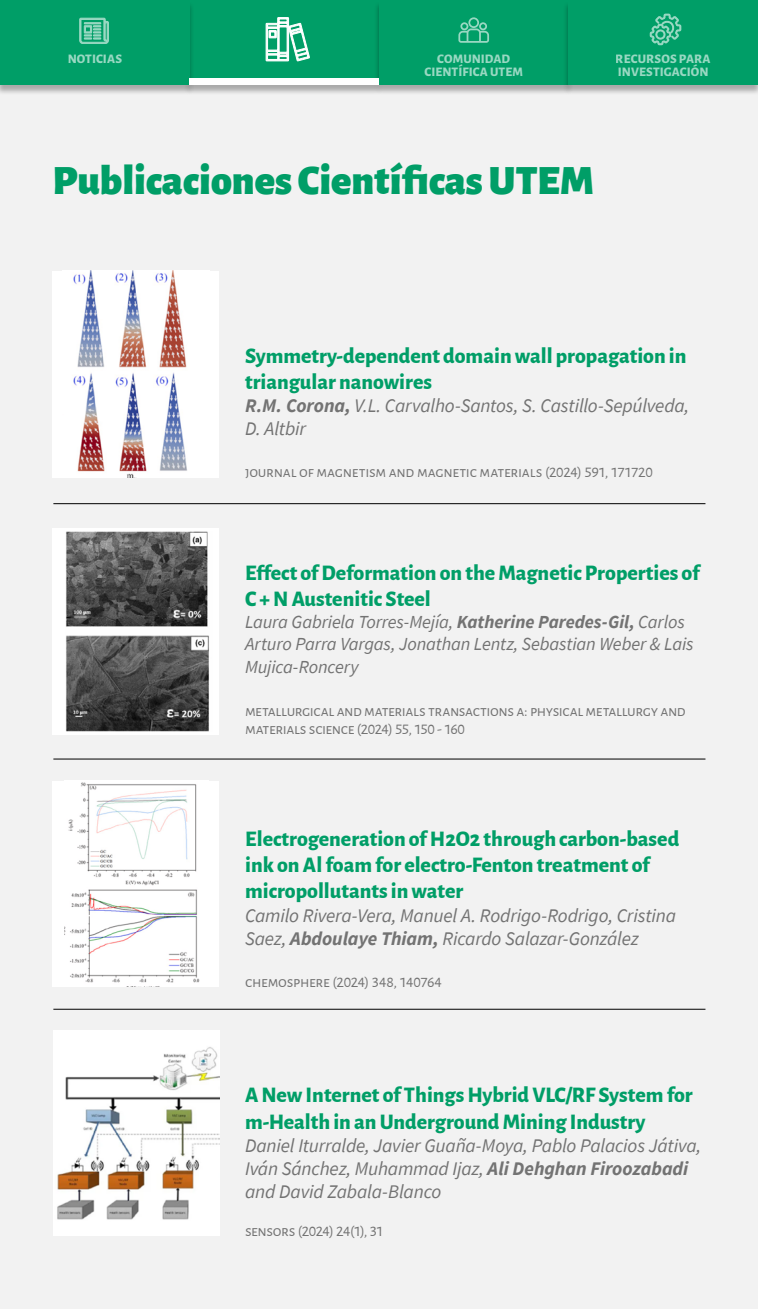
<style>
.page{position:relative;width:758px;height:1309px;background:#fff}
.page>*{position:absolute;margin:0;border:0;box-sizing:border-box;transform-origin:0 0}
.t1{font:900 42px "Alegreya Sans";color:#009e67}
.t2{font:800 21.88px/26.2px "Alegreya Sans";color:#009e67}
.t3{font:italic 19.25px/23.1px "Source Sans Pro";letter-spacing:-.01em;color:#737373}
.t4{font:italic 18.38px/22.6px "Source Sans Pro";letter-spacing:-.01em;color:#737373}
.t5{font:15.75px/18.9px "Alegreya Sans SC";letter-spacing:-.025em;color:#737373}
.t6{font:800 13.12px/13.1px "Alegreya Sans SC";letter-spacing:.005em;color:#fff;text-align:center}
.s1{font-weight:700}
</style>
<div class="page">
<div style="left:0;top:27px;width:758px;height:1281px;background:#f2f2f2"></div>
<div style="left:52px;top:528px;width:167px;height:206px;background:#fff"></div>
<img style="left:66px;top:531px;width:143px;height:201px">
<div style="left:52px;top:780px;width:167px;height:206px;background:#fff"></div>
<img style="left:65px;top:782px;width:135px;height:201px">
<div style="left:53px;top:1029px;width:167px;height:206px;background:#fff"></div>
<img style="left:57px;top:1047px;width:163px;height:173px">
<div style="left:52px;top:271px;width:167px;height:206px;background:#fff"></div>
<img style="left:73px;top:271px;width:114px;height:206px">
<div style="left:184px;top:1px;width:200px;height:94px;background:#000;opacity:.3"></div>
<div style="left:189px;top:0;width:190px;height:84px;background:#009e67"></div>
<div style="left:374px;top:1px;width:199px;height:94px;background:#000;opacity:.3"></div>
<div style="left:379px;top:0;width:189px;height:84px;background:#009e67"></div>
<div style="left:563px;top:1px;width:195px;height:94px;background:#000;opacity:.3"></div>
<div style="left:568px;top:0;width:189px;height:84px;background:#009e67"></div>
<div style="left:0;top:1px;width:195px;height:94px;background:#000;opacity:.3"></div>
<div style="left:0;top:0;width:189px;height:84px;background:#009e67"></div>
<svg style="left:79px;top:18px;width:30px;height:26px"></svg>
<svg style="left:458px;top:17px;width:31px;height:26px"></svg>
<div style="left:189px;top:78px;width:190px;height:7px;background:#fff"></div>
<svg style="left:266px;top:17px;width:44px;height:44px"></svg>
<svg style="left:649px;top:13px;width:33px;height:33px"></svg>
<hr style="left:53px;top:503px;width:652px;height:1px;background:#000">
<hr style="left:53px;top:758px;width:652px;height:1px;background:#000">
<hr style="left:53px;top:1008px;width:652px;height:1px;background:#000">
<p class="t6" style="left:67px;top:52px;width:56px">NOTICIAS</p>
<p class="t6" style="left:424px;top:51px;width:100px">COMUNIDAD<br>CIENTÍFICA UTEM</p>
<p class="t6" style="left:616px;top:51px;width:96px;text-align:left">RECURSOS PARA<br>INVESTIGACIÓN</p>
<h1 class="t1" style="left:52px;top:147px;width:543px">Publicaciones Científicas UTEM</h1>
<p class="t2" style="left:245px;top:341px;width:443px">Symmetry-dependent domain wall propagation in triangular nanowires</p>
<p class="t3" style="left:245px;top:394px;width:446px"><span class="s1">R.M. Corona,</span> V.L. Carvalho-Santos, S. Castillo-Sepúlveda,<br>D. Altbir</p>
<p class="t5" style="left:245px;top:462px;width:409px">journal of magnetism and magnetic materials (2024) 591, 171720</p>
<p class="t2" style="left:245px;top:558px;width:456px">Effect of Deformation on the Magnetic Properties of<br>C + N Austenitic Steel</p>
<p class="t4" style="left:245px;top:610px;width:450px">Laura Gabriela Torres-Mejía, <span class="s1">Katherine Paredes-Gil,</span> Carlos<br>Arturo Parra Vargas, Jonathan Lentz, Sebastian Weber &amp; Lais<br>Mujica-Roncery</p>
<p class="t5" style="left:245px;top:700px;width:442px">metallurgical and materials transactions a: physical metallurgy and materials science (2024) 55, 150 - 160</p>
<p class="t2" style="left:245px;top:824px;width:436px">Electrogeneration of H2O2 through carbon-based ink on Al foam for electro-Fenton treatment of micropollutants in water</p>
<p class="t3" style="left:245px;top:903px;width:433px">Camilo Rivera-Vera, Manuel A. Rodrigo-Rodrigo, Cristina<br>Saez, <span class="s1">Abdoulaye Thiam,</span> Ricardo Salazar-González</p>
<p class="t5" style="left:245px;top:971px;width:198px">chemosphere (2024) 348, 140764</p>
<p class="t2" style="left:245px;top:1080px;width:449px">A New Internet of Things Hybrid VLC/RF System for m-Health in an Underground Mining Industry</p>
<p class="t3" style="left:245px;top:1133px;width:457px">Daniel Iturralde, Javier Guaña-Moya, Pablo Palacios Játiva,<br>Iván Sánchez, Muhammad Ijaz, <span class="s1">Ali Dehghan Firoozabadi </span>and David Zabala-Blanco</p>
<p class="t5" style="left:245px;top:1220px;width:140px">sensors (2024) 24(1), 31</p>
</div>
